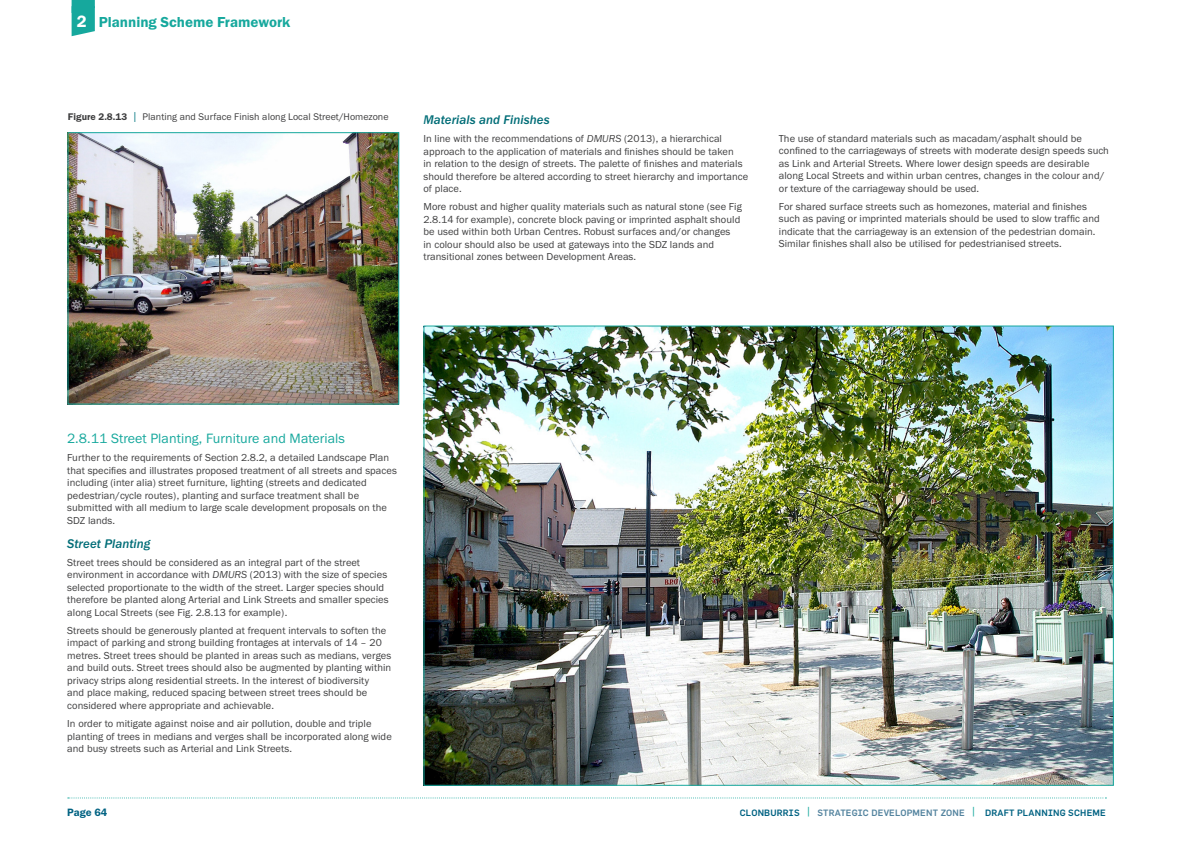
<style>
.page{position:relative;width:1191px;height:842px;background:#fff}
.page>*{position:absolute;margin:0;border:0;box-sizing:border-box;transform-origin:0 0}
.t1{font:15px "Franklin Gothic URW Dem";color:#16a89d}
._1_2_Sub{font:14px "Franklin Gothic URW Boo";letter-spacing:.005em;color:#16a89d}
.SUB_D{font:13px "Franklin Gothic URW Med Ita";letter-spacing:.005em;color:#006d77}
.t2{font:11px "Franklin Gothic URW Dem";letter-spacing:-.005em;color:#006282}
._12_pt_type{font:10.5px/12.5px "Franklin Gothic URW Boo";letter-spacing:.005em;color:#3e3e3f}
.table_title{font:10px "Franklin Gothic URW Boo";letter-spacing:.005em;color:#3e3e3f}
.t3{font:500 9px "Flama";letter-spacing:.02em;color:#006282}
.s1{font-size:17px;color:#fff}
.s2{font-family:"Franklin Gothic URW Dem"}
.s3{font-size:11.9px;color:#007681}
.s4{font-family:"Franklin Gothic URW Boo Ita"}
.s5{font-size:12.6px;color:#16a89d}
.s6{color:#54849f}
</style>
<div class="page">
<svg style="left:72px;top:0;width:23px;height:36px"></svg>
<svg style="left:68px;top:797px;width:1038px;height:1px"></svg>
<img style="left:69px;top:134px;width:328px;height:269px">
<div style="left:67px;top:132px;width:332px;height:273px;border:1px solid #16a89d"></div>
<img style="left:425px;top:327px;width:686px;height:457px">
<h1 class="t1" style="left:77px;top:13px;width:215px"><span class="s1">2</span> Planning Scheme Framework</h1>
<p class="table_title" style="left:68px;top:111px;width:322px"><span class="s2">Figure 2.8.13</span> <span class="s3">|</span> Planting and Surface Finish along Local Street/Homezone</p>
<p class="SUB_D" style="left:423px;top:112px;width:128px">Materials and Finishes</p>
<p class="_12_pt_type" style="left:423px;top:132px;width:326px">In line with the recommendations of <span class="s4">DMURS</span> (2013), a hierarchical approach to the application of materials and finishes should be taken<br>in relation to the design of streets. The palette of finishes and materials should therefore be altered according to street hierarchy and importance of place.</p>
<p class="_12_pt_type" style="left:423px;top:200px;width:320px">More robust and higher quality materials such as natural stone (see Fig 2.8.14 for example), concrete block paving or imprinted asphalt should be used within both Urban Centres. Robust surfaces and/or changes<br>in colour should also be used at gateways into the SDZ lands and transitional zones between Development Areas.</p>
<p class="_12_pt_type" style="left:779px;top:132px;width:331px">The use of standard materials such as macadam/asphalt should be confined to the carriageways of streets with moderate design speeds such as Link and Arterial Streets. Where lower design speeds are desirable along Local Streets and within urban centres, changes in the colour and/ or texture of the carriageway should be used.</p>
<p class="_12_pt_type" style="left:779px;top:200px;width:322px">For shared surface streets such as homezones, material and finishes such as paving or imprinted materials should be used to slow traffic and indicate that the carriageway is an extension of the pedestrian domain.<br>Similar finishes shall also be utilised for pedestrianised streets.</p>
<p class="_1_2_Sub" style="left:67px;top:430px;width:279px">2.8.11 Street Planting, Furniture and Materials</p>
<p class="_12_pt_type" style="left:67px;top:451px;width:331px">Further to the requirements of Section 2.8.2, a detailed Landscape Plan that specifies and illustrates proposed treatment of all streets and spaces including (inter alia) street furniture, lighting (streets and dedicated pedestrian/cycle routes), planting and surface treatment shall be submitted with all medium to large scale development proposals on the SDZ lands.</p>
<p class="SUB_D" style="left:67px;top:535px;width:85px">Street Planting</p>
<p class="_12_pt_type" style="left:67px;top:556px;width:323px">Street trees should be considered as an integral part of the street environment in accordance with <span class="s4">DMURS</span> (2013) with the size of species selected proportionate to the width of the street. Larger species should therefore be planted along Arterial and Link Streets and smaller species along Local Streets (see Fig. 2.8.13 for example).</p>
<p class="_12_pt_type" style="left:67px;top:624px;width:325px">Streets should be generously planted at frequent intervals to soften the impact of parking and strong building frontages at intervals of 14 – 20 metres. Street trees should be planted in areas such as medians, verges and build outs. Street trees should also be augmented by planting within privacy strips along residential streets. In the interest of biodiversity<br>and place making, reduced spacing between street trees should be considered where appropriate and achievable.</p>
<p class="_12_pt_type" style="left:67px;top:717px;width:326px">In order to mitigate against noise and air pollution, double and triple planting of trees in medians and verges shall be incorporated along wide and busy streets such as Arterial and Link Streets.</p>
<p class="t2" style="left:67px;top:806px;width:41px">Page 64</p>
<p class="t3" style="left:740px;top:807px;width:367px">CLONBURRIS <span class="s5">|</span> <span class="s6">STRATEGIC DEVELOPMENT ZONE</span> <span class="s5">|</span> DRAFT PLANNING SCHEME</p>
</div>
